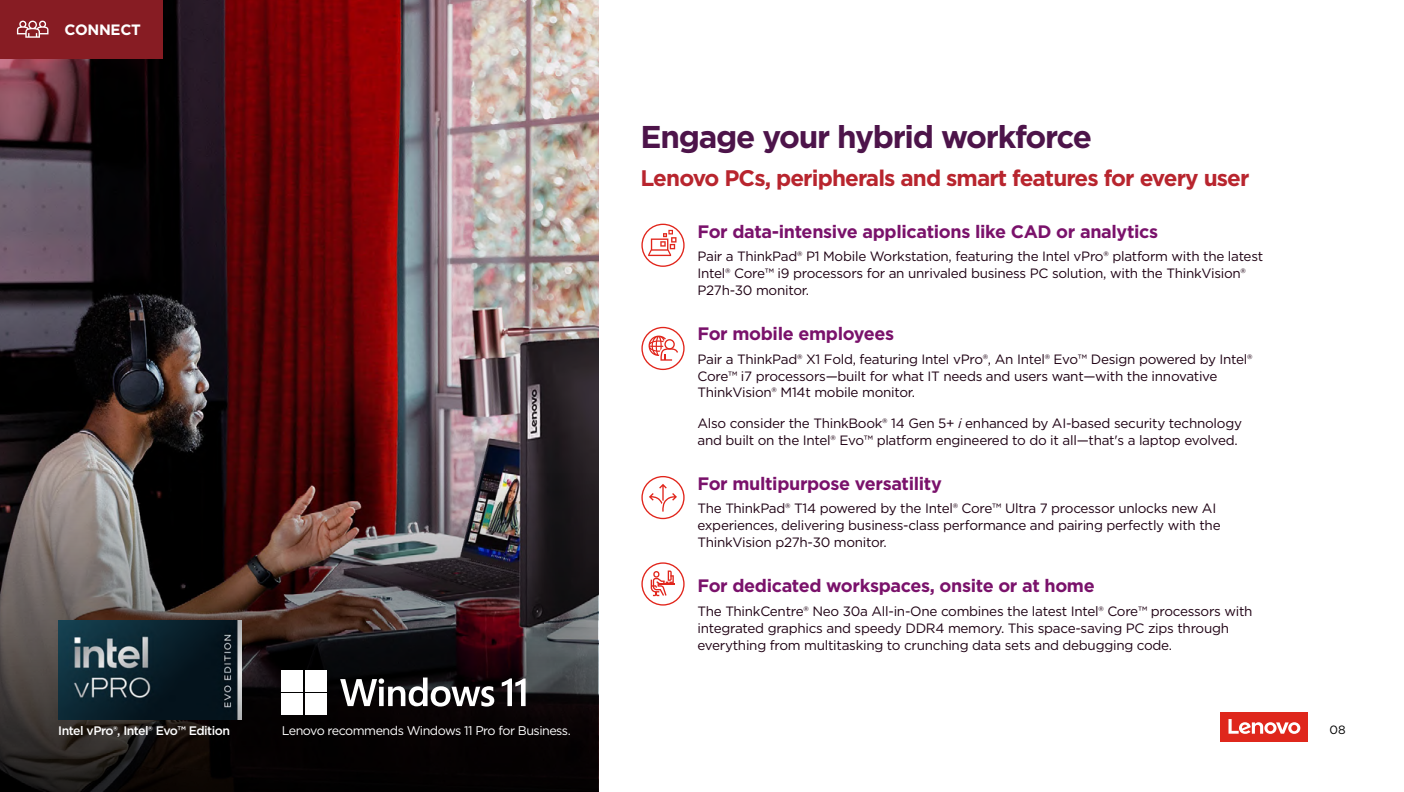
<style>
.page{position:relative;width:1404px;height:792px;background:#fff}
.page>*{position:absolute;margin:0;border:0;box-sizing:border-box;transform-origin:0 0}
.t1{font:700 31.5px "Gotham";letter-spacing:-.04em;color:#4d144a}
.t2{font:700 22.5px "Gotham";letter-spacing:-.04em;color:#b8252e}
.t3{font:700 18px "Gotham";letter-spacing:-.02em;color:#7a126b}
.t4{font:700 15px "Gotham";letter-spacing:-.02em;color:#fff}
.t5{font:13.5px/16.8px "Gotham";letter-spacing:-.02em;color:#1e0013}
.t6{font:12.6px "Gotham";letter-spacing:-.04em;color:#fff}
.t7{font:500 12.3px "Gotham";letter-spacing:-.04em;color:#fff}
.t8{font:12px "Gotham";color:#000}
.s1{font-style:italic}
</style>
<div class="page">
<img style="left:0;top:0;width:598px;height:473px">
<img style="left:0;top:473px;width:598px;height:319px">
<img style="left:58px;top:620px;width:184px;height:99px">
<div style="left:282px;top:670px;width:21px;height:21px;background:#fff"></div>
<div style="left:305px;top:670px;width:22px;height:21px;background:#fff"></div>
<div style="left:282px;top:693px;width:21px;height:22px;background:#fff"></div>
<div style="left:305px;top:693px;width:22px;height:22px;background:#fff"></div>
<svg style="left:340px;top:677px;width:154px;height:29px"></svg>
<svg style="left:502px;top:678px;width:24px;height:28px"></svg>
<svg style="left:641px;top:224px;width:44px;height:43px"></svg>
<svg style="left:641px;top:327px;width:44px;height:43px"></svg>
<svg style="left:641px;top:476px;width:44px;height:43px"></svg>
<svg style="left:641px;top:562px;width:44px;height:43px"></svg>
<div style="left:0;top:0;width:163px;height:58px;background:#871c23"></div>
<svg style="left:17px;top:20px;width:31px;height:18px"></svg>
<div style="left:1220px;top:712px;width:88px;height:29px;background:#df271c"></div>
<svg style="left:1229px;top:719px;width:71px;height:15px"></svg>
<p class="t4" style="left:65px;top:20px;width:78px">CONNECT</p>
<p class="t7" style="left:58px;top:722px;width:173px">Intel vPro®, Intel® Evo™ Edition</p>
<p class="t6" style="left:282px;top:722px;width:291px">Lenovo recommends Windows 11 Pro for Business.</p>
<h1 class="t1" style="left:641px;top:116px;width:453px">Engage your hybrid workforce</h1>
<h2 class="t2" style="left:641px;top:163px;width:611px">Lenovo PCs, peripherals and smart features for every user</h2>
<h3 class="t3" style="left:698px;top:219px;width:462px">For data-intensive applications like CAD or analytics</h3>
<p class="t5" style="left:698px;top:248px;width:567px">Pair a ThinkPad® P1 Mobile Workstation, featuring the Intel vPro® platform with the latest<br>Intel® Core™ i9 processors for an unrivaled business PC solution, with the ThinkVision®<br>P27h-30 monitor.</p>
<h3 class="t3" style="left:698px;top:322px;width:198px">For mobile employees</h3>
<p class="t5" style="left:698px;top:350px;width:557px">Pair a ThinkPad® X1 Fold, featuring Intel vPro®, An Intel® Evo™ Design powered by Intel®<br>Core™ i7 processors—built for what IT needs and users want—with the innovative<br>ThinkVision® M14t mobile monitor.</p>
<p class="t5" style="left:698px;top:414px;width:546px">Also consider the ThinkBook® 14 Gen 5+ <span class="s1">i</span> enhanced by AI-based security technology and built on the Intel® Evo™ platform engineered to do it all—that's a laptop evolved.</p>
<h3 class="t3" style="left:698px;top:471px;width:246px">For multipurpose versatility</h3>
<p class="t5" style="left:698px;top:500px;width:525px">The ThinkPad® T14 powered by the Intel® Core™ Ultra 7 processor unlocks new AI experiences, delivering business-class performance and pairing perfectly with the<br>ThinkVision p27h-30 monitor.</p>
<h3 class="t3" style="left:698px;top:574px;width:399px">For dedicated workspaces, onsite or at home</h3>
<p class="t5" style="left:698px;top:602px;width:557px">The ThinkCentre® Neo 30a All-in-One combines the latest Intel® Core™ processors with integrated graphics and speedy DDR4 memory. This space-saving PC zips through everything from multitasking to crunching data sets and debugging code.</p>
<p class="t8" style="left:1330px;top:721px;width:18px">08</p>
</div>
